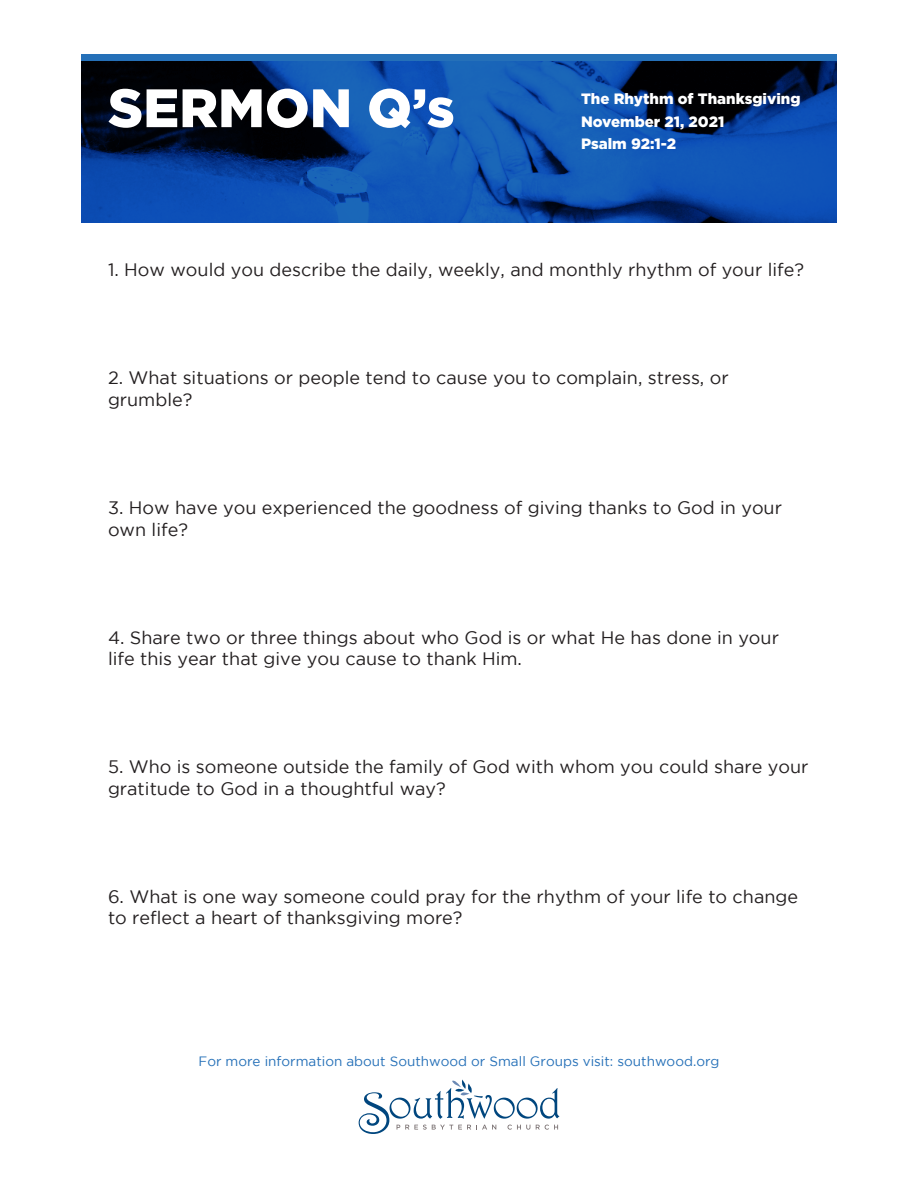
<style>
.page{position:relative;width:918px;height:1188px;background:#fff}
.page>*{position:absolute;margin:0;border:0;box-sizing:border-box;transform-origin:0 0}
.t1{font:900 54px "Gotham";color:#fff}
.t2{font:18px/21.6px "Gotham";color:#231f20}
.t3{font:900 15px "Gotham";color:#fff}
.t4{font:13.5px "Gotham";color:#2570b8}
</style>
<div class="page">
<svg style="left:359px;top:1080px;width:200px;height:54px"></svg>
<svg style="left:81px;top:61px;width:756px;height:162px;background:#0b3d85"></svg>
<div style="left:81px;top:54px;width:756px;height:7px;background:#2570b8"></div>
<p class="t1" style="left:108px;top:77px;width:348px">SERMON Q’s</p>
<p class="t3" style="left:581px;top:90px;width:221px">The Rhythm of Thanksgiving</p>
<p class="t3" style="left:581px;top:113px;width:145px">November 21, 2021</p>
<p class="t3" style="left:581px;top:135px;width:97px">Psalm 92:1-2</p>
<p class="t2" style="left:108px;top:259px;width:698px">1. How would you describe the daily, weekly, and monthly rhythm of your life?</p>
<p class="t2" style="left:108px;top:367px;width:622px">2. What situations or people tend to cause you to complain, stress, or grumble?</p>
<p class="t2" style="left:108px;top:497px;width:676px">3. How have you experienced the goodness of giving thanks to God in your own life?</p>
<p class="t2" style="left:108px;top:626px;width:673px">4. Share two or three things about who God is or what He has done in your life this year that give you cause to thank Him.</p>
<p class="t2" style="left:108px;top:756px;width:702px">5. Who is someone outside the family of God with whom you could share your gratitude to God in a thoughtful way?</p>
<p class="t2" style="left:108px;top:885px;width:692px">6. What is one way someone could pray for the rhythm of your life to change to reflect a heart of thanksgiving more?</p>
<p class="t4" style="left:199px;top:1054px;width:522px">For more information about Southwood or Small Groups visit: southwood.org</p>
</div>
